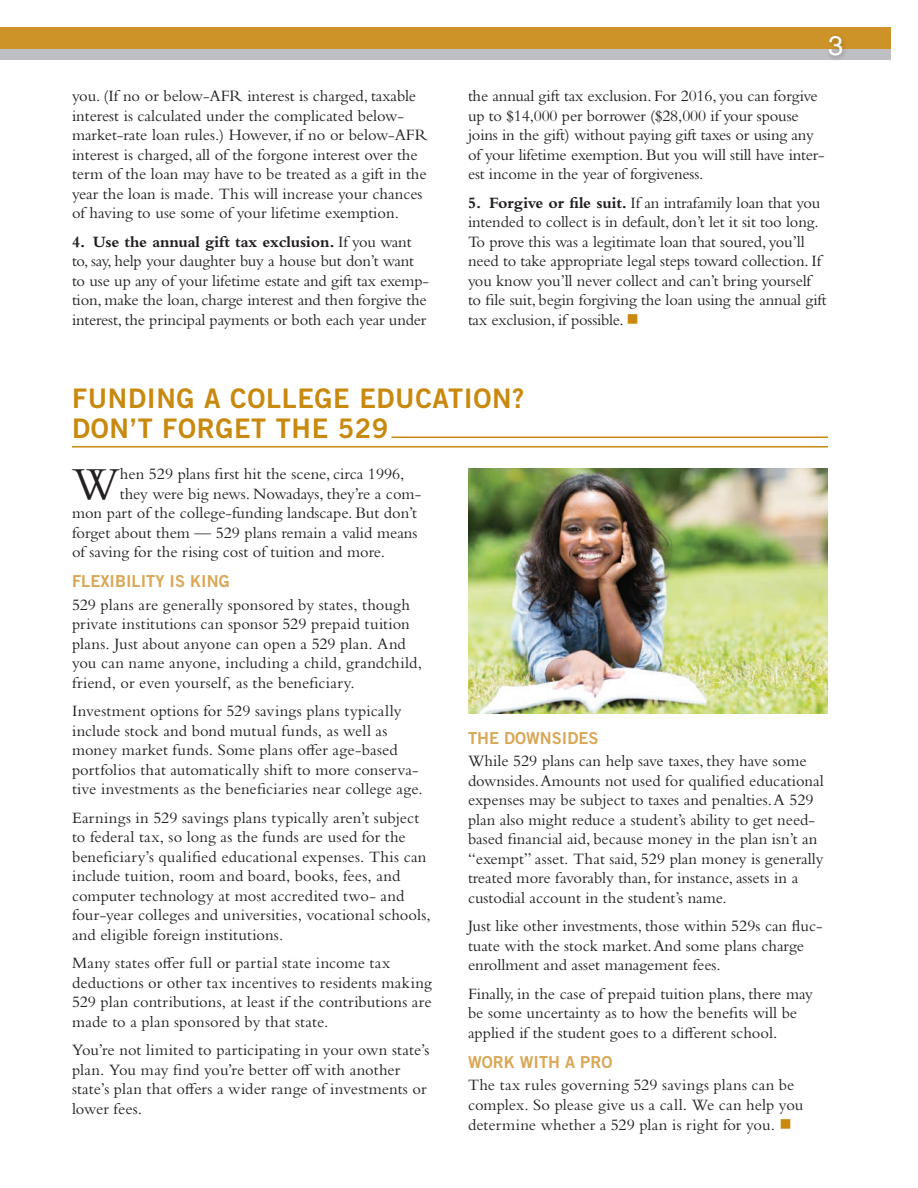
<style>
.page{position:relative;width:918px;height:1188px;background:#fff}
.page>*{position:absolute;margin:0;border:0;box-sizing:border-box;transform-origin:0 0}
.t1{font:47.85px "Bembo Std";color:#231f20}
.t2{font:27px/30px "Trade Gothic LT Std Bd 2";letter-spacing:.025em;color:#c8890e}
.t3{font:27px "Helvetica LT Std";color:#fff}
.t4{font:16.5px/19.5px "Bembo Std";color:#231f20}
.t5{font:16.5px "Trade Gothic LT Std Bd 2";color:#d9a756}
.s1{font-weight:700}
.s2{color:#c8890e}
</style>
<div class="page">
<div style="left:0;top:44px;width:890px;height:16px;background:#bebfc2"></div>
<div style="left:0;top:27px;width:890px;height:22px;background:#cd9328"></div>
<hr style="left:392px;top:437px;width:436px;height:1px;background:#c8890e">
<hr style="left:72px;top:446px;width:756px;height:2px;background:#c8890e">
<div style="left:826px;top:33px;width:22px;height:29px;background:#231f20;opacity:.3"></div>
<img style="left:468px;top:468px;width:360px;height:246px">
<p class="t4" style="left:72px;top:86px;width:357px">you. (If no or below-AFR interest is charged, taxable interest is calculated under the complicated below&shy;market-rate loan rules.) However, if no or below-AFR interest is charged, all of the forgone interest over the term of the loan may have to be treated as a gift in the year the loan is made. This will increase your chances of having to use some of your lifetime exemption.</p>
<p class="t4" style="left:72px;top:231px;width:358px"><span class="s1">4. Use the annual gift tax exclusion.</span> If you want to, say, help your daughter buy a house but don’t want to use up any of your lifetime estate and gift tax exemp&shy;tion, make the loan, charge interest and then forgive the interest, the principal payments or both each year under</p>
<h2 class="t3" style="left:828px;top:30px;width:17px">3</h2>
<p class="t4" style="left:468px;top:86px;width:358px">the annual gift tax exclusion. For 2016, you can forgive up to $14,000 per borrower ($28,000 if your spouse joins in the gift) without paying gift taxes or using any of your lifetime exemption. But you will still have inter&shy;est income in the year of forgiveness.</p>
<p class="t4" style="left:468px;top:192px;width:360px"><span class="s1">5. Forgive or file suit.</span> If an intrafamily loan that you intended to collect is in default, don’t let it sit too long.<br>To prove this was a legitimate loan that soured, you’ll need to take appropriate legal steps toward collection. If you know you’ll never collect and can’t bring yourself to file suit, begin forgiving the loan using the annual gift tax exclusion, if possible. <span class="s2">■</span></p>
<h2 class="t2" style="left:72px;top:383px;width:454px">FUNDING A COLLEGE EDUCATION?<br>DON’T FORGET THE 529</h2>
<h1 class="t1" style="left:72px;top:456px;width:49px">W</h1>
<p class="t4" style="left:120px;top:464px;width:286px">hen 529 plans first hit the scene, circa 1996,</p>
<p class="t4" style="left:120px;top:483px;width:303px">they were big news. Nowadays, they’re a com-</p>
<p class="t4" style="left:72px;top:503px;width:347px">mon part of the college-funding landscape. But don’t</p>
<p class="t4" style="left:72px;top:522px;width:347px">forget about them — 529 plans remain a valid means</p>
<p class="t4" style="left:72px;top:542px;width:314px">of saving for the rising cost of tuition and more.</p>
<p class="t5" style="left:72px;top:571px;width:159px">FLEXIBILITY IS KING</p>
<p class="t4" style="left:72px;top:594px;width:352px">529 plans are generally sponsored by states, though private institutions can sponsor 529 prepaid tuition plans. Just about anyone can open a 529 plan. And you can name anyone, including a child, grandchild, friend, or even yourself, as the beneficiary.</p>
<p class="t4" style="left:72px;top:701px;width:352px">Investment options for 529 savings plans typically include stock and bond mutual funds, as well as money market funds. Some plans offer age-based portfolios that automatically shift to more conserva&shy;tive investments as the beneficiaries near college age.</p>
<p class="t4" style="left:72px;top:807px;width:360px">Earnings in 529 savings plans typically aren’t subject to federal tax, so long as the funds are used for the beneficiary’s qualified educational expenses. This can include tuition, room and board, books, fees, and computer technology at most accredited two- and four-year colleges and universities, vocational schools, and eligible foreign institutions.</p>
<p class="t4" style="left:72px;top:953px;width:361px">Many states offer full or partial state income tax deductions or other tax incentives to residents making 529 plan contributions, at least if the contributions are made to a plan sponsored by that state.</p>
<p class="t4" style="left:72px;top:1040px;width:359px">You’re not limited to participating in your own state’s plan. You may find you’re better off with another state’s plan that offers a wider range of investments or lower fees.</p>
<p class="t5" style="left:468px;top:728px;width:132px">THE DOWNSIDES</p>
<p class="t4" style="left:468px;top:751px;width:357px">While 529 plans can help save taxes, they have some downsides. Amounts not used for qualified educational expenses may be subject to taxes and penalties. A 529 plan also might reduce a student’s ability to get need&shy;based financial aid, because money in the plan isn’t an “exempt” asset. That said, 529 plan money is generally treated more favorably than, for instance, assets in a custodial account in the student’s name.</p>
<p class="t4" style="left:468px;top:916px;width:356px">Just like other investments, those within 529s can fluc&shy;tuate with the stock market. And some plans charge enrollment and asset management fees.</p>
<p class="t4" style="left:468px;top:984px;width:346px">Finally, in the case of prepaid tuition plans, there may be some uncertainty as to how the benefits will be applied if the student goes to a different school.</p>
<p class="t5" style="left:468px;top:1052px;width:146px">WORK WITH A PRO</p>
<p class="t4" style="left:468px;top:1075px;width:337px">The tax rules governing 529 savings plans can be complex. So please give us a call. We can help you determine whether a 529 plan is right for you. <span class="s2">■</span></p>
</div>
